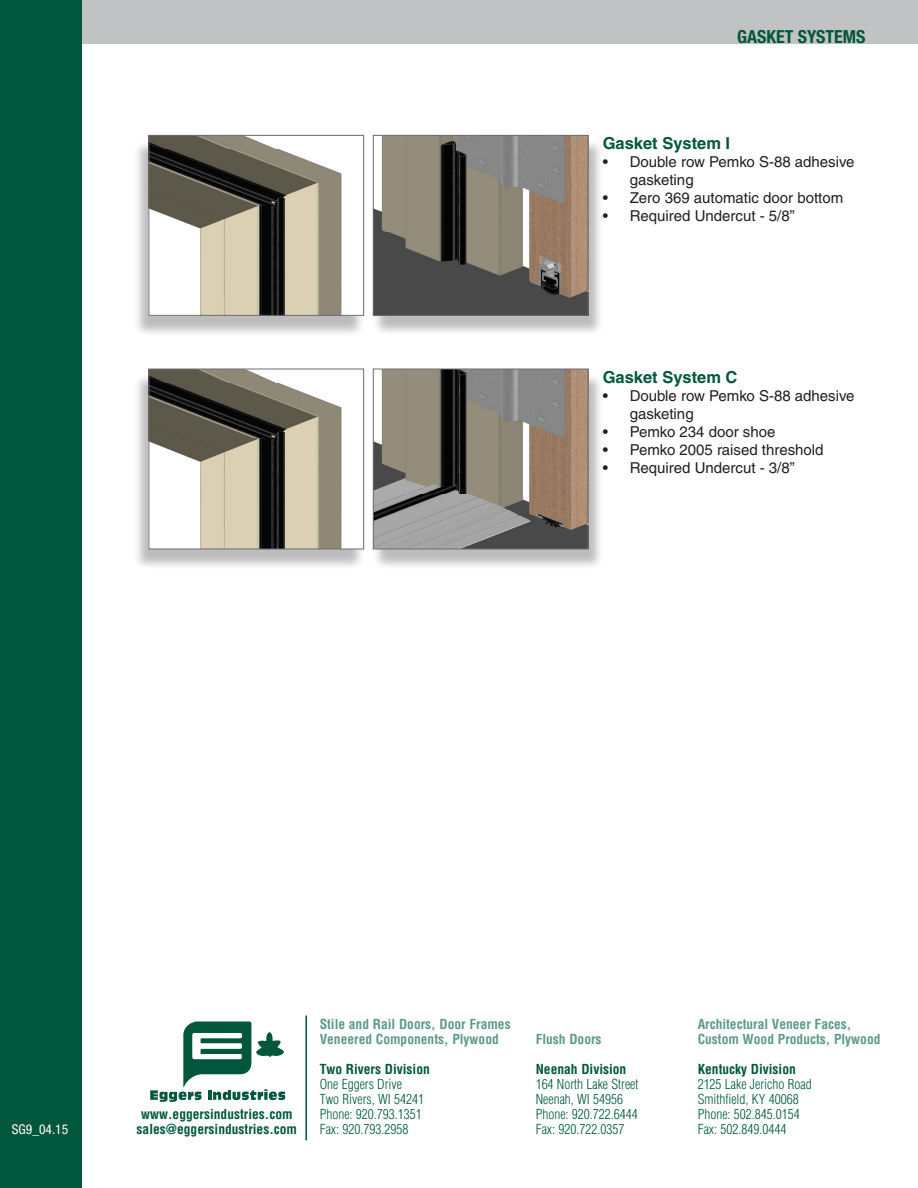
<style>
.page{position:relative;width:918px;height:1188px;background:#fff}
.page>*{position:absolute;margin:0;border:0;box-sizing:border-box;transform-origin:0 0}
.t1{font:700 condensed 18px "Helvetica Neue";color:#00573c}
.t2{font:700 16.5px "Helvetica";color:#00573c}
.t3{font:15px/18px "Helvetica";color:#231f20}
.t4{font:300 condensed 13.5px "Helvetica";color:#00573c}
.t5{font:700 condensed 13.5px "Helvetica";color:#5e9988}
.t6{font:700 condensed 13.5px "Helvetica";color:#00573c}
.t7{font:condensed 13.5px "Helvetica Neue";color:#fff}
</style>
<div class="page">
<div style="left:0;top:0;width:918px;height:44px;background:#c1c2c4"></div>
<svg style="left:150px;top:1021px;width:135px;height:81px"></svg>
<hr style="left:305px;top:1016px;width:2px;height:124px;background:#00573c">
<div style="left:0;top:0;width:81px;height:1188px;background:#00573c"></div>
<div style="left:133px;top:140px;width:232px;height:197px;background:#231f20;opacity:.3"></div>
<img style="left:150px;top:137px;width:212px;height:177px">
<div style="left:148px;top:135px;width:216px;height:181px;border:1px solid #6c6d70"></div>
<div style="left:372px;top:139px;width:232px;height:198px;background:#231f20;opacity:.3"></div>
<img style="left:375px;top:137px;width:211px;height:177px">
<div style="left:373px;top:135px;width:215px;height:181px;border:1px solid #6c6d70"></div>
<div style="left:133px;top:373px;width:232px;height:198px;background:#231f20;opacity:.3"></div>
<img style="left:150px;top:371px;width:212px;height:176px">
<div style="left:148px;top:369px;width:216px;height:180px;border:1px solid #6c6d70"></div>
<div style="left:372px;top:373px;width:232px;height:197px;background:#231f20;opacity:.3"></div>
<img style="left:375px;top:371px;width:211px;height:176px">
<div style="left:373px;top:369px;width:215px;height:180px;border:1px solid #6c6d70"></div>
<p class="t1" style="left:737px;top:26px;width:130px">GASKET SYSTEMS</p>
<p class="t2" style="left:603px;top:133px;width:129px">Gasket System I</p>
<p class="t3" style="left:630px;top:153px;width:226px;text-indent:-27px">• Double row Pemko S-88 adhesive gasketing</p>
<p class="t3" style="left:603px;top:189px;width:242px">• Zero 369 automatic door bottom</p>
<p class="t3" style="left:603px;top:207px;width:194px">• Required Undercut - 5/8”</p>
<p class="t2" style="left:603px;top:367px;width:136px">Gasket System C</p>
<p class="t3" style="left:630px;top:386px;width:226px;text-indent:-27px">• Double row Pemko S-88 adhesive gasketing</p>
<p class="t3" style="left:603px;top:422px;width:174px">• Pemko 234 door shoe</p>
<p class="t3" style="left:603px;top:440px;width:222px">• Pemko 2005 raised threshold</p>
<p class="t3" style="left:603px;top:458px;width:194px">• Required Undercut - 3/8”</p>
<p class="t7" style="left:12px;top:1122px;width:58px">SG9_04.15</p>
<p class="t6" style="left:141px;top:1106px;width:153px">www.eggersindustries.com</p>
<p class="t6" style="left:137px;top:1121px;width:162px">sales@eggersindustries.com</p>
<p class="t5" style="left:320px;top:1016px;width:193px">Stile and Rail Doors, Door Frames</p>
<p class="t5" style="left:698px;top:1016px;width:155px">Architectural Veneer Faces,</p>
<p class="t5" style="left:320px;top:1031px;width:181px">Veneered Components, Plywood</p>
<p class="t5" style="left:536px;top:1031px;width:67px">Flush Doors</p>
<p class="t5" style="left:698px;top:1031px;width:184px">Custom Wood Products, Plywood</p>
<p class="t6" style="left:320px;top:1061px;width:112px">Two Rivers Division</p>
<p class="t6" style="left:536px;top:1061px;width:92px">Neenah Division</p>
<p class="t6" style="left:698px;top:1061px;width:100px">Kentucky Division</p>
<p class="t4" style="left:320px;top:1076px;width:84px">One Eggers Drive</p>
<p class="t4" style="left:536px;top:1076px;width:104px">164 North Lake Street</p>
<p class="t4" style="left:698px;top:1076px;width:116px">2125 Lake Jericho Road</p>
<p class="t4" style="left:320px;top:1091px;width:106px">Two Rivers, WI 54241</p>
<p class="t4" style="left:536px;top:1091px;width:89px">Neenah, WI 54956</p>
<p class="t4" style="left:698px;top:1091px;width:103px">Smithfield, KY 40068</p>
<p class="t4" style="left:320px;top:1106px;width:104px">Phone: 920.793.1351</p>
<p class="t4" style="left:536px;top:1106px;width:104px">Phone: 920.722.6444</p>
<p class="t4" style="left:698px;top:1106px;width:104px">Phone: 502.845.0154</p>
<p class="t4" style="left:320px;top:1121px;width:90px">Fax: 920.793.2958</p>
<p class="t4" style="left:536px;top:1121px;width:90px">Fax: 920.722.0357</p>
<p class="t4" style="left:698px;top:1121px;width:90px">Fax: 502.849.0444</p>
</div>
